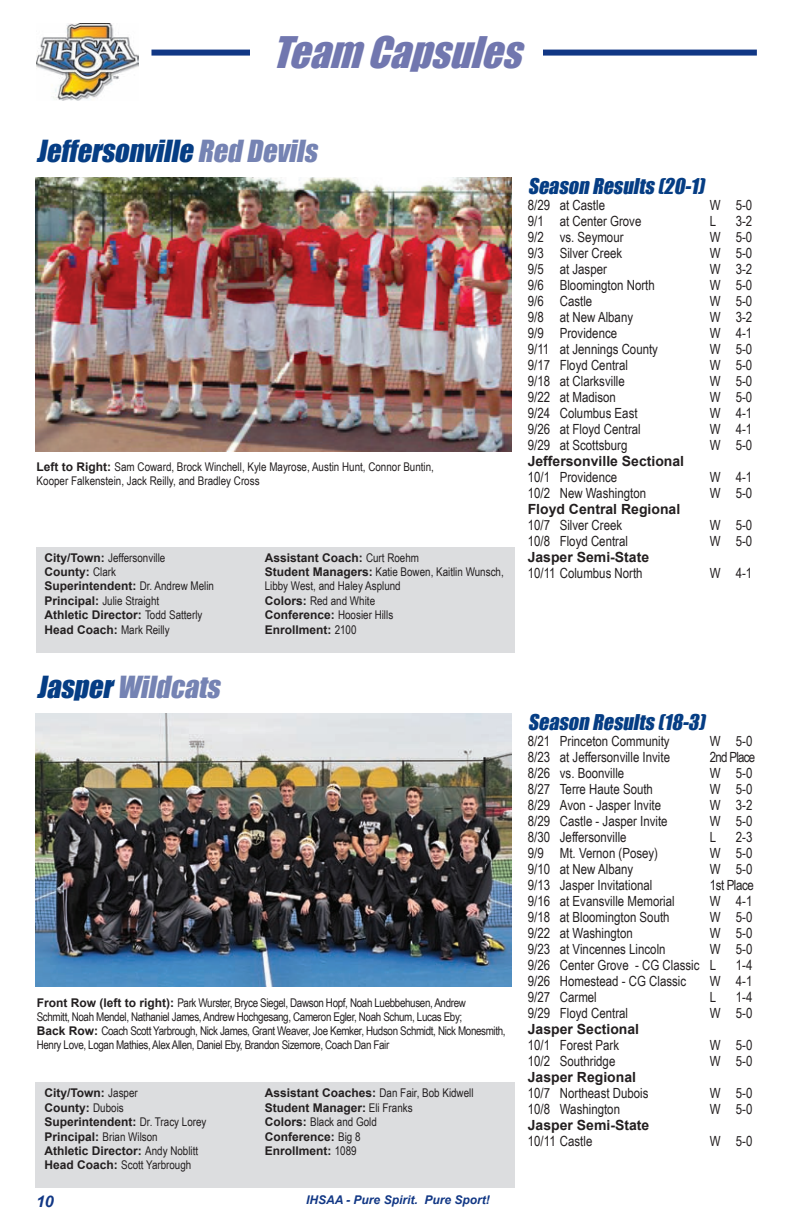
<style>
.page{position:relative;width:792px;height:1224px;background:#fff}
.page>*{position:absolute;margin:0;border:0;box-sizing:border-box;transform-origin:0 0}
.t1{font:italic 40px "Impact";color:#7177af}
.t2{font:italic 28px "Impact";color:#053d84}
.t3{font:italic 28px "Impact";color:#7583b3}
.t4{font:italic 20px "Impact";color:#053d84}
.t5{font:italic 700 16px "Arial";color:#113785}
.t6{font:14px/16px "Arial Narrow";color:#231f20}
.t7{font:700 14px "Arial";color:#231f20}
.t8{font:14px "Arial Narrow";letter-spacing:-.05em;color:#231f20}
.t9{font:14px "Arial Narrow";letter-spacing:-.03em;color:#231f20}
.t10{font:12px/14.4px "Arial Narrow";color:#231f20}
.t11{font:12px/14px "Arial Narrow";letter-spacing:-.03em;color:#231f20}
.t12{font:700 12px/14.4px "Arial";color:#231f20}
.t13{font:italic 700 12px "Arial";color:#113785}
.s1{color:#7583b3}
.s2{font-family:"Arial";font-weight:700}
.s3{font-family:"Arial Narrow";font-weight:400}
.s4{color:#053d84}
</style>
<div class="page">
<img style="left:36px;top:24px;width:103px;height:77px">
<div style="left:151px;top:50px;width:606px;height:6px;background:#113785"></div>
<div style="left:250px;top:36px;width:292px;height:41px;background:#fff"></div>
<div style="left:36px;top:547px;width:479px;height:105px;background:#dcdddf"></div>
<img style="left:36px;top:178px;width:476px;height:273px">
<div style="left:36px;top:1083px;width:479px;height:105px;background:#dcdddf"></div>
<img style="left:36px;top:714px;width:476px;height:273px">
<h1 class="t1" style="left:272px;top:21px;width:266px">Team Capsules</h1>
<h2 class="t2" style="left:37px;top:130px;width:289px">Jeffersonville <span class="s1">Red Devils</span></h2>
<p class="t10" style="left:37px;top:459px;width:399px"><span class="s2">Left to Right:</span> Sam Coward, Brock Winchell, Kyle Mayrose, Austin Hunt, Connor Buntin,<br>Kooper Falkenstein, Jack Reilly, and Bradley Cross</p>
<p class="t10" style="left:44px;top:550px;width:123px"><span class="s2">City/Town:</span> Jeffersonville</p>
<p class="t12" style="left:44px;top:565px;width:171px">County: <span class="s3">Clark<br></span>Superintendent: <span class="s3">Dr. Andrew Melin</span></p>
<p class="t10" style="left:44px;top:593px;width:116px"><span class="s2">Principal:</span> Julie Straight</p>
<p class="t12" style="left:44px;top:608px;width:160px">Athletic Director: <span class="s3">Todd Satterly<br></span>Head Coach: <span class="s3">Mark Reilly</span></p>
<h2 class="t3" style="left:37px;top:666px;width:192px"><span class="s4">Jasper</span>Wildcats</h2>
<p class="t12" style="left:265px;top:551px;width:156px">Assistant Coach: <span class="s3">Curt Roehm</span></p>
<p class="t10" style="left:265px;top:564px;width:241px"><span class="s2">Student Managers:</span> Katie Bowen, Kaitlin Wunsch,<br>Libby West, and Haley Asplund<br><span class="s2">Colors:</span> Red and White<br><span class="s2">Conference:</span> Hoosier Hills</p>
<p class="t12" style="left:265px;top:623px;width:93px">Enrollment: <span class="s3">2100</span></p>
<p class="t11" style="left:37px;top:995px;width:470px"><span class="s2">Front Row (left to right):</span> Park Wurster, Bryce Siegel, Dawson Hopf, Noah Luebbehusen, Andrew<br>Schmitt, Noah Mendel, Nathaniel James, Andrew Hochgesang, Cameron Egler, Noah Schum, Lucas Eby;<br><span class="s2">Back Row:</span> Coach Scott Yarbrough, Nick James, Grant Weaver, Joe Kemker, Hudson Schmidt, Nick Monesmith, Henry Love, Logan Mathies, Alex Allen, Daniel Eby, Brandon Sizemore, Coach Dan Fair</p>
<p class="t12" style="left:45px;top:1086px;width:164px">City/Town: <span class="s3">Jasper<br></span>County: <span class="s3">Dubois<br></span>Superintendent: <span class="s3">Dr. Tracy Lorey</span></p>
<p class="t10" style="left:45px;top:1129px;width:115px"><span class="s2">Principal:</span> Brian Wilson</p>
<p class="t12" style="left:45px;top:1144px;width:155px">Athletic Director: <span class="s3">Andy Noblitt</span></p>
<p class="t10" style="left:45px;top:1158px;width:148px"><span class="s2">Head Coach:</span> Scott Yarbrough</p>
<p class="t10" style="left:265px;top:1086px;width:210px"><span class="s2">Assistant Coaches:</span> Dan Fair, Bob Kidwell</p>
<p class="t12" style="left:265px;top:1101px;width:149px">Student Manager: <span class="s3">Eli Franks</span></p>
<p class="t10" style="left:265px;top:1114px;width:114px"><span class="s2">Colors:</span> Black and Gold</p>
<p class="t12" style="left:265px;top:1130px;width:97px">Conference: <span class="s3">Big 8<br></span>Enrollment: <span class="s3">1089</span></p>
<p class="t5" style="left:36px;top:1191px;width:19px">10</p>
<p class="t13" style="left:306px;top:1192px;width:185px">IHSAA - Pure Spirit. Pure Sport!</p>
<h3 class="t4" style="left:528px;top:170px;width:183px">Season Results(20-1)</h3>
<p class="t6" style="left:528px;top:196px;width:79px">8/29 at Castle</p>
<p class="t6" style="left:710px;top:196px;width:44px">W 5-0</p>
<p class="t6" style="left:528px;top:212px;width:115px">9/1 at Center Grove</p>
<p class="t6" style="left:710px;top:212px;width:8px">L</p>
<p class="t6" style="left:736px;top:212px;width:18px">3-2</p>
<p class="t6" style="left:528px;top:228px;width:97px">9/2 vs. Seymour</p>
<p class="t6" style="left:710px;top:228px;width:44px">W 5-0</p>
<p class="t6" style="left:528px;top:244px;width:96px">9/3 Silver Creek</p>
<p class="t6" style="left:710px;top:244px;width:44px">W 5-0</p>
<p class="t6" style="left:528px;top:260px;width:81px">9/5 at Jasper</p>
<p class="t6" style="left:710px;top:260px;width:44px">W 3-2</p>
<p class="t6" style="left:528px;top:276px;width:129px">9/6 Bloomington North</p>
<p class="t6" style="left:710px;top:276px;width:44px">W 5-0</p>
<p class="t6" style="left:528px;top:292px;width:66px">9/6 Castle</p>
<p class="t6" style="left:710px;top:292px;width:44px">W 5-0</p>
<p class="t6" style="left:528px;top:308px;width:107px">9/8 at New Albany</p>
<p class="t6" style="left:710px;top:308px;width:44px">W 3-2</p>
<p class="t6" style="left:528px;top:324px;width:91px">9/9 Providence</p>
<p class="t6" style="left:710px;top:324px;width:44px">W 4-1</p>
<p class="t6" style="left:528px;top:340px;width:132px">9/11 at Jennings County</p>
<p class="t6" style="left:710px;top:340px;width:44px">W 5-0</p>
<p class="t6" style="left:528px;top:356px;width:102px">9/17 Floyd Central</p>
<p class="t6" style="left:710px;top:356px;width:44px">W 5-0</p>
<p class="t6" style="left:528px;top:372px;width:99px">9/18 at Clarksville</p>
<p class="t6" style="left:710px;top:372px;width:44px">W 5-0</p>
<p class="t6" style="left:528px;top:388px;width:90px">9/22 at Madison</p>
<p class="t6" style="left:710px;top:388px;width:44px">W 5-0</p>
<p class="t6" style="left:528px;top:404px;width:111px">9/24 Columbus East</p>
<p class="t6" style="left:710px;top:404px;width:44px">W 4-1</p>
<p class="t6" style="left:528px;top:420px;width:115px">9/26 at Floyd Central</p>
<p class="t6" style="left:710px;top:420px;width:44px">W 4-1</p>
<p class="t6" style="left:528px;top:436px;width:101px">9/29 at Scottsburg</p>
<p class="t6" style="left:710px;top:436px;width:44px">W 5-0</p>
<p class="t7" style="left:528px;top:451px;width:158px">Jeffersonville Sectional</p>
<p class="t6" style="left:528px;top:468px;width:91px">10/1 Providence</p>
<p class="t6" style="left:710px;top:468px;width:44px">W 4-1</p>
<p class="t6" style="left:528px;top:484px;width:120px">10/2 New Washington</p>
<p class="t6" style="left:710px;top:484px;width:44px">W 5-0</p>
<p class="t7" style="left:528px;top:499px;width:154px">Floyd Central Regional</p>
<p class="t6" style="left:528px;top:516px;width:96px">10/7 Silver Creek</p>
<p class="t6" style="left:710px;top:516px;width:44px">W 5-0</p>
<p class="t6" style="left:528px;top:532px;width:102px">10/8 Floyd Central</p>
<p class="t6" style="left:710px;top:532px;width:44px">W 5-0</p>
<p class="t7" style="left:528px;top:547px;width:123px">Jasper Semi-State</p>
<p class="t6" style="left:528px;top:564px;width:116px">10/11 Columbus North</p>
<p class="t6" style="left:710px;top:564px;width:44px">W 4-1</p>
<h3 class="t4" style="left:528px;top:706px;width:184px">Season Results(18-3)</h3>
<p class="t6" style="left:528px;top:732px;width:143px">8/21 Princeton Community</p>
<p class="t6" style="left:710px;top:732px;width:44px">W 5-0</p>
<p class="t6" style="left:528px;top:748px;width:144px">8/23 at Jeffersonville Invite</p>
<p class="t8" style="left:710px;top:746px;width:47px">2nd Place</p>
<p class="t6" style="left:528px;top:764px;width:98px">8/26 vs. Boonville</p>
<p class="t6" style="left:710px;top:764px;width:44px">W 5-0</p>
<p class="t6" style="left:528px;top:780px;width:127px">8/27 Terre Haute South</p>
<p class="t6" style="left:710px;top:780px;width:44px">W 5-0</p>
<p class="t6" style="left:528px;top:796px;width:135px">8/29 Avon - Jasper Invite</p>
<p class="t6" style="left:710px;top:796px;width:44px">W 3-2</p>
<p class="t6" style="left:528px;top:812px;width:141px">8/29 Castle - Jasper Invite</p>
<p class="t6" style="left:710px;top:812px;width:44px">W 5-0</p>
<p class="t6" style="left:528px;top:828px;width:100px">8/30 Jeffersonville</p>
<p class="t6" style="left:710px;top:828px;width:8px">L</p>
<p class="t6" style="left:736px;top:828px;width:18px">2-3</p>
<p class="t6" style="left:528px;top:844px;width:132px">9/9 Mt. Vernon (Posey)</p>
<p class="t6" style="left:710px;top:844px;width:44px">W 5-0</p>
<p class="t6" style="left:528px;top:860px;width:107px">9/10 at New Albany</p>
<p class="t6" style="left:710px;top:860px;width:44px">W 5-0</p>
<p class="t6" style="left:528px;top:876px;width:126px">9/13 Jasper Invitational</p>
<p class="t9" style="left:710px;top:874px;width:45px">1st Place</p>
<p class="t6" style="left:528px;top:892px;width:148px">9/16 at Evansville Memorial</p>
<p class="t6" style="left:710px;top:892px;width:44px">W 4-1</p>
<p class="t6" style="left:528px;top:908px;width:143px">9/18 at Bloomington South</p>
<p class="t6" style="left:710px;top:908px;width:44px">W 5-0</p>
<p class="t6" style="left:528px;top:924px;width:106px">9/22 at Washington</p>
<p class="t6" style="left:710px;top:924px;width:44px">W 5-0</p>
<p class="t6" style="left:528px;top:940px;width:139px">9/23 at Vincennes Lincoln</p>
<p class="t6" style="left:528px;top:940px;width:226px;text-indent:182px">W 5-0<br>9/26 Center Grove - CG Classic L</p>
<p class="t6" style="left:736px;top:956px;width:18px">1-4</p>
<p class="t6" style="left:528px;top:972px;width:160px">9/26 Homestead - CG Classic</p>
<p class="t6" style="left:710px;top:972px;width:44px">W 4-1</p>
<p class="t6" style="left:528px;top:988px;width:70px">9/27 Carmel</p>
<p class="t6" style="left:710px;top:988px;width:8px">L</p>
<p class="t6" style="left:736px;top:988px;width:18px">1-4</p>
<p class="t6" style="left:528px;top:1004px;width:102px">9/29 Floyd Central</p>
<p class="t6" style="left:710px;top:1004px;width:44px">W 5-0</p>
<p class="t7" style="left:528px;top:1019px;width:113px">Jasper Sectional</p>
<p class="t6" style="left:528px;top:1036px;width:93px">10/1 Forest Park</p>
<p class="t6" style="left:710px;top:1036px;width:44px">W 5-0</p>
<p class="t6" style="left:528px;top:1052px;width:89px">10/2 Southridge</p>
<p class="t6" style="left:710px;top:1052px;width:44px">W 5-0</p>
<p class="t7" style="left:528px;top:1067px;width:110px">Jasper Regional</p>
<p class="t6" style="left:528px;top:1084px;width:122px">10/7 Northeast Dubois</p>
<p class="t6" style="left:710px;top:1084px;width:44px">W 5-0</p>
<p class="t6" style="left:528px;top:1100px;width:94px">10/8 Washington</p>
<p class="t6" style="left:710px;top:1100px;width:44px">W 5-0</p>
<p class="t7" style="left:528px;top:1115px;width:123px">Jasper Semi-State</p>
<p class="t6" style="left:528px;top:1132px;width:66px">10/11 Castle</p>
<p class="t6" style="left:710px;top:1132px;width:44px">W 5-0</p>
</div>
